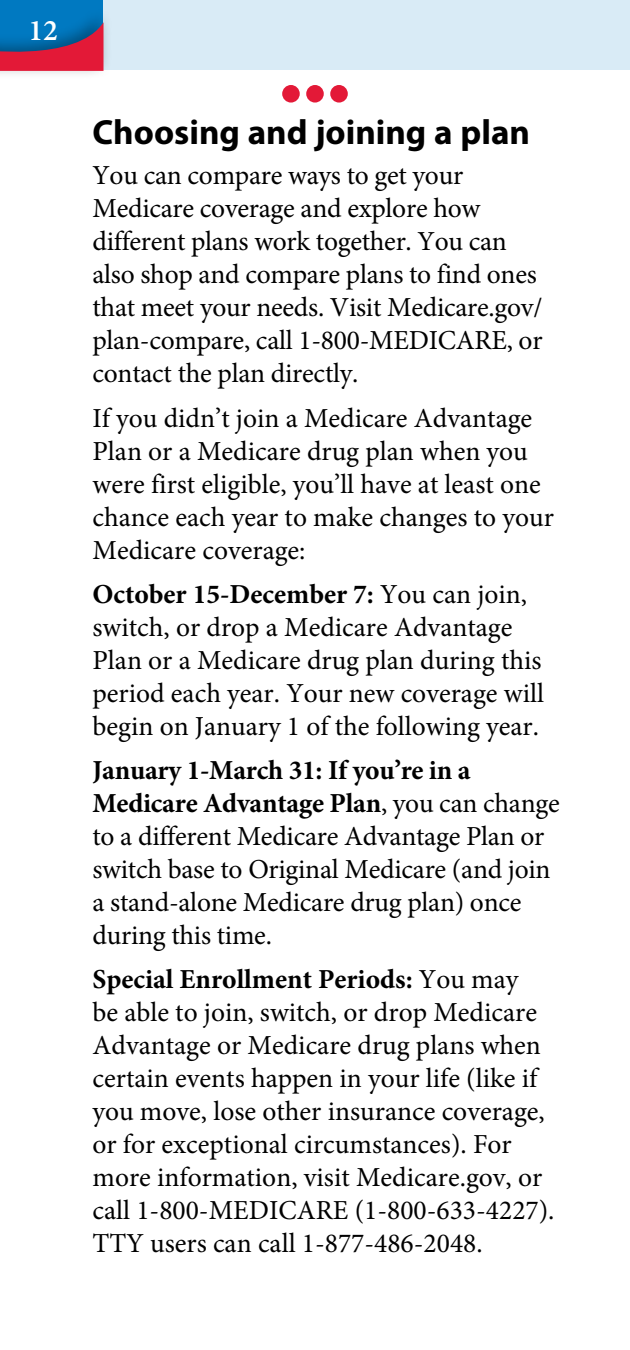
<style>
.page{position:relative;width:630px;height:1350px;background:#fff}
.page>*{position:absolute;margin:0;border:0;box-sizing:border-box;transform-origin:0 0}
.ACCR__Header_2{font:700 35px "Myriad Pro";color:#000}
.t1{font:600 30px "Minion Pro";color:#fff}
.ACCR__body_text{font:27.5px/33px "Minion Pro";color:#000}
.s1{font-weight:700}
</style>
<div class="page">
<div style="left:0;top:0;width:630px;height:70px;background:#d9ebf6"></div>
<div style="left:0;top:0;width:104px;height:69px;background:#0079c1"></div>
<div style="left:0;top:6px;width:113px;height:74px;background:#000;opacity:.35"></div>
<svg style="left:0;top:22px;width:104px;height:49px"></svg>
<div style="left:282px;top:85px;width:18px;height:18px;background:#e31937;border-radius:50%"></div>
<div style="left:306px;top:85px;width:18px;height:18px;background:#e31937;border-radius:50%"></div>
<div style="left:330px;top:85px;width:18px;height:18px;background:#e31937;border-radius:50%"></div>
<p class="t1" style="left:28px;top:10px;width:31px">12</p>
<p class="ACCR__Header_2" style="left:92px;top:109px;width:439px">Choosing and joining a plan</p>
<p class="ACCR__body_text" style="left:92px;top:159px;width:452px">You can compare ways to get your Medicare coverage and explore how different plans work together. You can also shop and compare plans to find ones that meet your needs. Visit Medicare.gov/ plan-compare, call 1-800-MEDICARE, or contact the plan directly.</p>
<p class="ACCR__body_text" style="left:92px;top:402px;width:463px">If you didn’t join a Medicare Advantage Plan or a Medicare drug plan when you were first eligible, you’ll have at least one chance each year to make changes to your Medicare coverage:</p>
<p class="ACCR__body_text" style="left:92px;top:578px;width:453px"><span class="s1">October 15-December 7:</span> You can join, switch, or drop a Medicare Advantage Plan or a Medicare drug plan during this period each year. Your new coverage will begin on January 1 of the following year.</p>
<p class="ACCR__body_text" style="left:92px;top:754px;width:469px"><span class="s1">January 1-March 31: If you’re in a Medicare Advantage Plan</span>, you can change to a different Medicare Advantage Plan or switch base to Original Medicare (and join a stand-alone Medicare drug plan) once during this time.</p>
<p class="ACCR__body_text" style="left:92px;top:963px;width:464px"><span class="s1">Special Enrollment Periods:</span> You may<br>be able to join, switch, or drop Medicare Advantage or Medicare drug plans when certain events happen in your life (like if you move, lose other insurance coverage, or for exceptional circumstances). For more information, visit Medicare.gov, or call 1-800-MEDICARE (1-800-633-4227).<br>TTY users can call 1-877-486-2048.</p>
</div>
